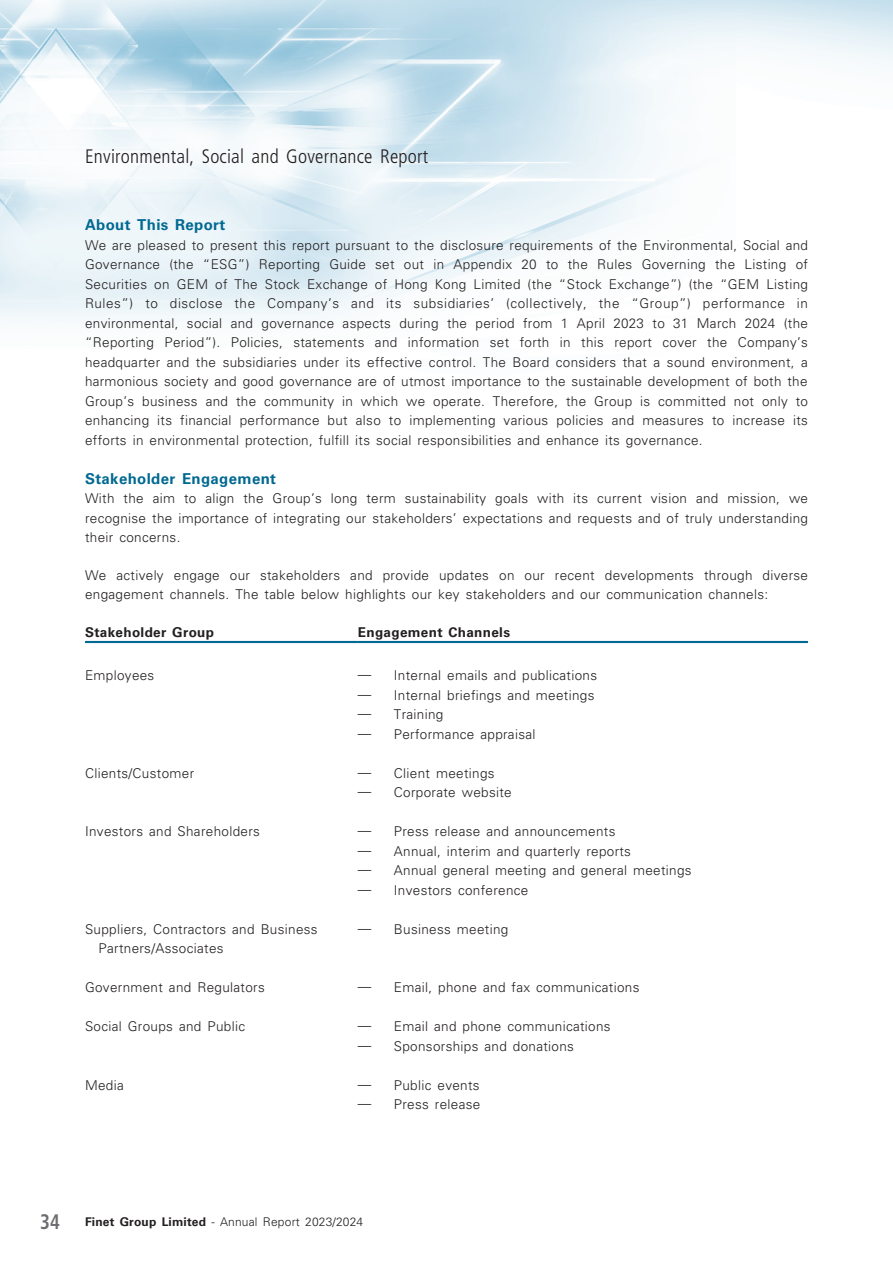
<style>
.page{position:relative;width:893px;height:1263px;background:#fff}
.page>*{position:absolute;margin:0;border:0;box-sizing:border-box;transform-origin:0 0}
.t1{font:300 condensed 19.5px "Frutiger LT Std";letter-spacing:.01em;color:#231f20}
._03_H1{font:700 15px "Univers LT Std";letter-spacing:.025em;color:#006991}
._01_Body_Text{font:300 13.5px/19.5px "Univers LT Std";letter-spacing:.025em;color:#231f20;text-align:justify}
._15_Table_Stub{font:300 13.5px/19.5px "Univers LT Std";letter-spacing:.025em;color:#231f20}
._01_Body_Text-2{font:700 13.5px "Univers LT Std";letter-spacing:.025em;color:#231f20}
._15_Table_Stub-2{font:700 13.5px "Univers LT Std";letter-spacing:.025em;color:#231f20}
.t2{font:300 12px "Univers LT Std";letter-spacing:.015em;color:#231f20}
.s1{font-family:"Frutiger LT Std";font-weight:700;font-stretch:condensed;font-size:21px;color:#6c6d70}
.s2{font-weight:700}
</style>
<div class="page">
<img style="left:0;top:0;width:893px;height:644px">
<hr style="left:85px;top:641px;width:273px;height:2px;background:#006991">
<hr style="left:358px;top:641px;width:450px;height:2px;background:#006991">
<h1 class="t1" style="left:85px;top:145px;width:345px">Environmental, Social and Governance Report</h1>
<p class="_03_H1" style="left:85px;top:216px;width:142px">About This Report</p>
<p class="_01_Body_Text" style="left:85px;top:235px;width:724px">We are pleased to present this report pursuant to the disclosure requirements of the Environmental, Social and Governance (the “ESG”) Reporting Guide set out in Appendix 20 to the Rules Governing the Listing of Securities on GEM of The Stock Exchange of Hong Kong Limited (the “Stock Exchange”) (the “GEM Listing Rules”) to disclose the Company’s and its subsidiaries’ (collectively, the “Group”) performance in environmental, social and governance aspects during the period from 1 April 2023 to 31 March 2024 (the “Reporting Period”). Policies, statements and information set forth in this report cover the Company’s headquarter and the subsidiaries under its effective control. The Board considers that a sound environment, a harmonious society and good governance are of utmost importance to the sustainable development of both the Group’s business and the community in which we operate. Therefore, the Group is committed not only to enhancing its financial performance but also to implementing various policies and measures to increase its efforts in environmental protection, fulfill its social responsibilities and enhance its governance.</p>
<p class="_03_H1" style="left:85px;top:470px;width:193px">Stakeholder Engagement</p>
<p class="_01_Body_Text" style="left:85px;top:489px;width:724px">With the aim to align the Group’s long term sustainability goals with its current vision and mission, we recognise the importance of integrating our stakeholders’ expectations and requests and of truly understanding their concerns.</p>
<p class="_01_Body_Text" style="left:85px;top:565px;width:724px">We actively engage our stakeholders and provide updates on our recent developments through diverse engagement channels. The table below highlights our key stakeholders and our communication channels:</p>
<p class="_15_Table_Stub-2" style="left:85px;top:624px;width:131px">Stakeholder Group</p>
<p class="_01_Body_Text-2" style="left:358px;top:624px;width:154px">Engagement Channels</p>
<p class="_15_Table_Stub" style="left:85px;top:666px;width:71px">Employees</p>
<p class="_01_Body_Text" style="left:358px;top:666px;width:241px">— Internal emails and publications</p>
<p class="_01_Body_Text" style="left:358px;top:685px;width:238px">— Internal briefings and meetings</p>
<p class="_01_Body_Text" style="left:358px;top:705px;width:87px">— Training</p>
<p class="_01_Body_Text" style="left:358px;top:724px;width:179px">— Performance appraisal</p>
<p class="_15_Table_Stub" style="left:85px;top:763px;width:111px">Clients/Customer</p>
<p class="_01_Body_Text" style="left:358px;top:763px;width:138px">— Client meetings</p>
<p class="_01_Body_Text" style="left:358px;top:783px;width:155px">— Corporate website</p>
<p class="_15_Table_Stub" style="left:85px;top:822px;width:176px">Investors and Shareholders</p>
<p class="_01_Body_Text" style="left:358px;top:822px;width:259px">— Press release and announcements</p>
<p class="_01_Body_Text" style="left:358px;top:841px;width:275px">— Annual, interim and quarterly reports</p>
<p class="_01_Body_Text" style="left:358px;top:861px;width:335px">— Annual general meeting and general meetings</p>
<p class="_01_Body_Text" style="left:358px;top:880px;width:172px">— Investors conference</p>
<p class="_15_Table_Stub" style="left:99px;top:919px;width:221px;text-indent:-14px">Suppliers, Contractors and Business<br>Partners/Associates</p>
<p class="_01_Body_Text" style="left:358px;top:919px;width:152px">— Business meeting</p>
<p class="_15_Table_Stub" style="left:85px;top:978px;width:181px">Government and Regulators</p>
<p class="_01_Body_Text" style="left:358px;top:978px;width:283px">— Email, phone and fax communications</p>
<p class="_15_Table_Stub" style="left:85px;top:1017px;width:162px">Social Groups and Public</p>
<p class="_01_Body_Text" style="left:358px;top:1017px;width:254px">— Email and phone communications</p>
<p class="_01_Body_Text" style="left:358px;top:1036px;width:218px">— Sponsorships and donations</p>
<p class="_15_Table_Stub" style="left:85px;top:1075px;width:40px">Media</p>
<p class="_01_Body_Text" style="left:358px;top:1075px;width:123px">— Public events</p>
<p class="_01_Body_Text" style="left:358px;top:1095px;width:124px">— Press release</p>
<p class="t2" style="left:40px;top:1214px;width:325px"><span class="s1">34</span> <span class="s2">Finet Group Limited</span> - Annual Report 2023/2024</p>
</div>
